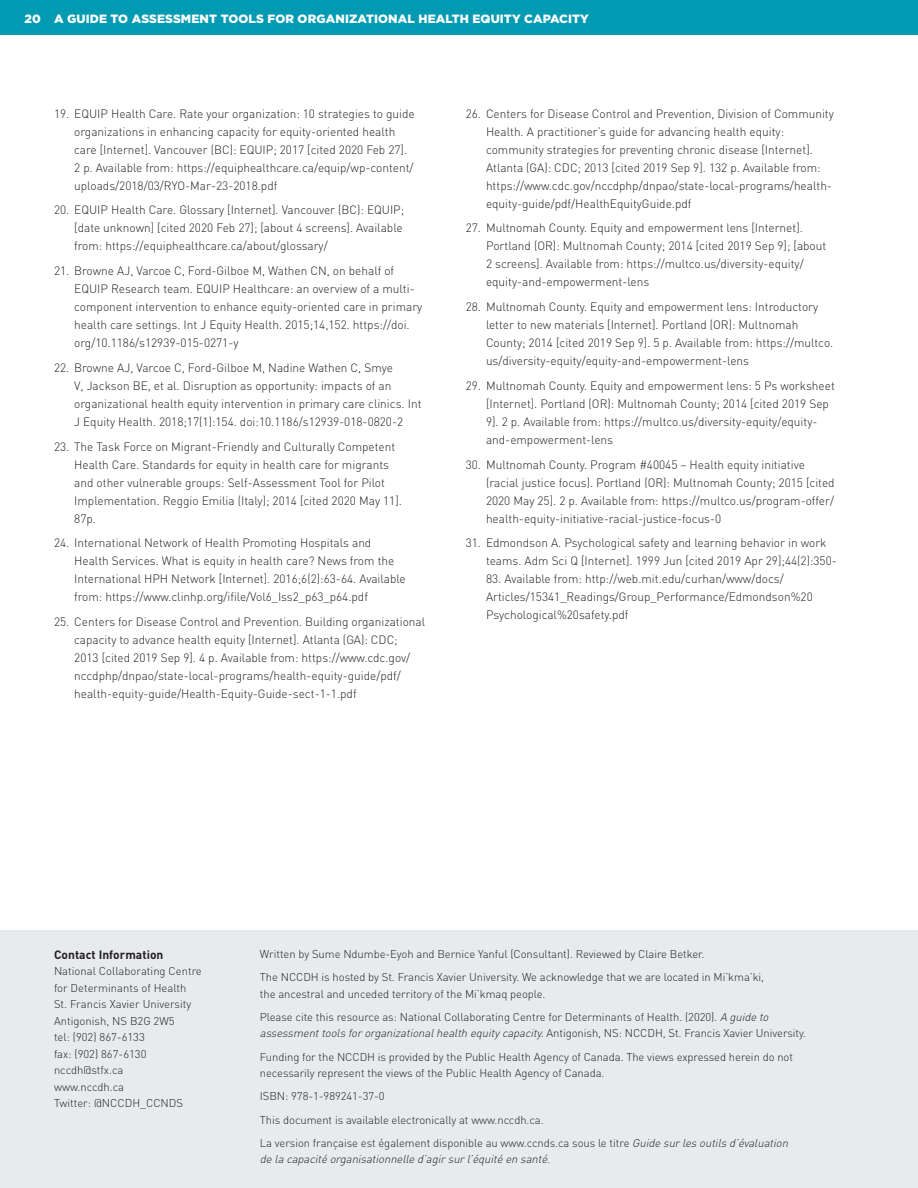
<style>
.page{position:relative;width:918px;height:1188px;background:#fff}
.page>*{position:absolute;margin:0;border:0;box-sizing:border-box;transform-origin:0 0}
.t1{font:300 12px/18px "DIN";color:#231f20}
.t2{font:900 12px "Gotham HTF";letter-spacing:.01em;color:#fff}
.body{font:700 12px "DIN";letter-spacing:.005em;color:#231f20}
.body-2{font:300 11.25px/16.5px "DIN";letter-spacing:-.005em;color:#231f20}
.body-3{font:italic 300 11.25px/16.5px "DIN";color:#231f20}
.s1{font-style:italic}
.s2{font-style:normal}
</style>
<div class="page">
<div style="left:0;top:0;width:918px;height:35px;background:#009ab2"></div>
<div style="left:0;top:931px;width:918px;height:257px;background:#e8ebee"></div>
<p class="t2" style="left:25px;top:12px;width:18px">20</p>
<p class="t2" style="left:54px;top:12px;width:536px">A GUIDE TO ASSESSMENT TOOLS FOR ORGANIZATIONAL HEALTH EQUITY CAPACITY</p>
<p class="t1" style="left:74px;top:104px;width:342px;text-indent:-20px">19. EQUIP Health Care. Rate your organization: 10 strategies to guide organizations in enhancing capacity for equity-oriented health care [Internet]. Vancouver (BC): EQUIP; 2017 [cited 2020 Feb 27].<br>2 p. Available from: https://equiphealthcare.ca/equip/wp-content/ uploads/2018/03/RYO-Mar-23-2018.pdf</p>
<p class="t1" style="left:74px;top:201px;width:332px;text-indent:-20px">20. EQUIP Health Care. Glossary [Internet]. Vancouver (BC): EQUIP; [date unknown] [cited 2020 Feb 27]; [about 4 screens]. Available from: https://equiphealthcare.ca/about/glossary/</p>
<p class="t1" style="left:74px;top:262px;width:350px;text-indent:-20px">21. Browne AJ, Varcoe C, Ford-Gilboe M, Wathen CN, on behalf of EQUIP Research team. EQUIP Healthcare: an overview of a multi&shy;component intervention to enhance equity-oriented care in primary health care settings. Int J Equity Health. 2015;14,152. https://doi. org/10.1186/s12939-015-0271-y</p>
<p class="t1" style="left:74px;top:358px;width:349px;text-indent:-20px">22. Browne AJ, Varcoe C, Ford-Gilboe M, Nadine Wathen C, Smye<br>V, Jackson BE, et al. Disruption as opportunity: impacts of an organizational health equity intervention in primary care clinics. Int J Equity Health. 2018;17(1):154. doi:10.1186/s12939-018-0820-2</p>
<p class="t1" style="left:74px;top:437px;width:329px;text-indent:-20px">23. The Task Force on Migrant-Friendly and Culturally Competent Health Care. Standards for equity in health care for migrants and other vulnerable groups: Self-Assessment Tool for Pilot Implementation. Reggio Emilia (Italy); 2014 [cited 2020 May 11].<br>87p.</p>
<p class="t1" style="left:74px;top:534px;width:333px;text-indent:-20px">24. International Network of Health Promoting Hospitals and Health Services. What is equity in health care? News from the International HPH Network [Internet]. 2016;6(2):63-64. Available from: https://www.clinhp.org/ifile/Vol6_Iss2_p63_p64.pdf</p>
<p class="t1" style="left:74px;top:613px;width:353px;text-indent:-20px">25. Centers for Disease Control and Prevention. Building organizational capacity to advance health equity [Internet]. Atlanta (GA): CDC;<br>2013 [cited 2019 Sep 9]. 4 p. Available from: https://www.cdc.gov/ nccdphp/dnpao/state-local-programs/health-equity-guide/pdf/ health-equity-guide/Health-Equity-Guide-sect-1-1.pdf</p>
<p class="t1" style="left:486px;top:104px;width:349px;text-indent:-20px">26. Centers for Disease Control and Prevention, Division of Community Health. A practitioner’s guide for advancing health equity: community strategies for preventing chronic disease [Internet].<br>Atlanta (GA): CDC; 2013 [cited 2019 Sep 9]. 132 p. Available from: https://www.cdc.gov/nccdphp/dnpao/state-local-programs/health&shy;equity-guide/pdf/HealthEquityGuide.pdf</p>
<p class="t1" style="left:486px;top:219px;width:342px;text-indent:-20px">27. Multnomah County. Equity and empowerment lens [Internet].<br>Portland (OR): Multnomah County; 2014 [cited 2019 Sep 9]; [about 2 screens]. Available from: https://multco.us/diversity-equity/ equity-and-empowerment-lens</p>
<p class="t1" style="left:486px;top:298px;width:349px;text-indent:-20px">28. Multnomah County. Equity and empowerment lens: Introductory letter to new materials [Internet]. Portland (OR): Multnomah County; 2014 [cited 2019 Sep 9]. 5 p. Available from: https://multco. us/diversity-equity/equity-and-empowerment-lens</p>
<p class="t1" style="left:486px;top:376px;width:350px;text-indent:-20px">29. Multnomah County. Equity and empowerment lens: 5 Ps worksheet [Internet]. Portland (OR): Multnomah County; 2014 [cited 2019 Sep 9]. 2 p. Available from: https://multco.us/diversity-equity/equity&shy;and-empowerment-lens</p>
<p class="t1" style="left:486px;top:455px;width:350px;text-indent:-20px">30. Multnomah County. Program #40045 – Health equity initiative (racial justice focus). Portland (OR): Multnomah County; 2015 [cited 2020 May 25]. 2 p. Available from: https://multco.us/program-offer/ health-equity-initiative-racial-justice-focus-0</p>
<p class="t1" style="left:486px;top:534px;width:352px;text-indent:-20px">31. Edmondson A. Psychological safety and learning behavior in work teams. Adm Sci Q [Internet]. 1999 Jun [cited 2019 Apr 29];44(2):350-</p>
<p class="t1" style="left:486px;top:570px;width:328px">83. Available from: http://web.mit.edu/curhan/www/docs/<br>Articles/15341_Readings/Group_Performance/Edmondson%20<br>Psychological%20safety.pdf</p>
<p class="body" style="left:54px;top:947px;width:111px">Contact Information</p>
<p class="body-2" style="left:54px;top:963px;width:149px">National Collaborating Centre for Determinants of Health</p>
<p class="body-2" style="left:54px;top:996px;width:139px">St. Francis Xavier University</p>
<p class="body-2" style="left:54px;top:1012px;width:122px">Antigonish, NS B2G 2W5</p>
<p class="body-2" style="left:54px;top:1029px;width:92px">tel: (902) 867-6133</p>
<p class="body-2" style="left:54px;top:1045px;width:94px">fax: (902) 867-6130</p>
<p class="body-2" style="left:54px;top:1062px;width:72px">nccdh@stfx.ca www.nccdh.ca</p>
<p class="body-2" style="left:54px;top:1095px;width:131px">Twitter: @NCCDH_CCNDS</p>
<p class="body-2" style="left:260px;top:945px;width:446px">Written by Sume Ndumbe-Eyoh and Bernice Yanful (Consultant). Reviewed by Claire Betker.</p>
<p class="body-2" style="left:260px;top:969px;width:506px">The NCCDH is hosted by St. Francis Xavier University. We acknowledge that we are located in Mi’kma’ki, the ancestral and unceded territory of the Mi’kmaq people.</p>
<p class="body-2" style="left:260px;top:1008px;width:548px">Please cite this resource as: National Collaborating Centre for Determinants of Health. (2020). <span class="s1">A guide to assessmenttools fororganizationalhealth equitycapacity.</span>A n t i g o n i s h , N S : N C C D H , S t . F ra n c i s Xa v i e r U n i ve rs i ty.</p>
<p class="body-2" style="left:260px;top:1048px;width:535px">Funding for the NCCDH is provided by the Public Health Agency of Canada. The views expressed herein do not necessarily represent the views of the Public Health Agency of Canada.</p>
<p class="body-2" style="left:260px;top:1088px;width:126px">ISBN: 978-1-989241-37-0</p>
<p class="body-2" style="left:260px;top:1111px;width:285px">This document is available electronically at www.nccdh.ca.</p>
<p class="body-3" style="left:260px;top:1134px;width:533px"><span class="s2">La version française est également disponible au www.ccnds.ca sous le titre</span> Guide surles outils d’évaluation de la capacité organisationnelle d’agirsurl’équité en santé.</p>
</div>
